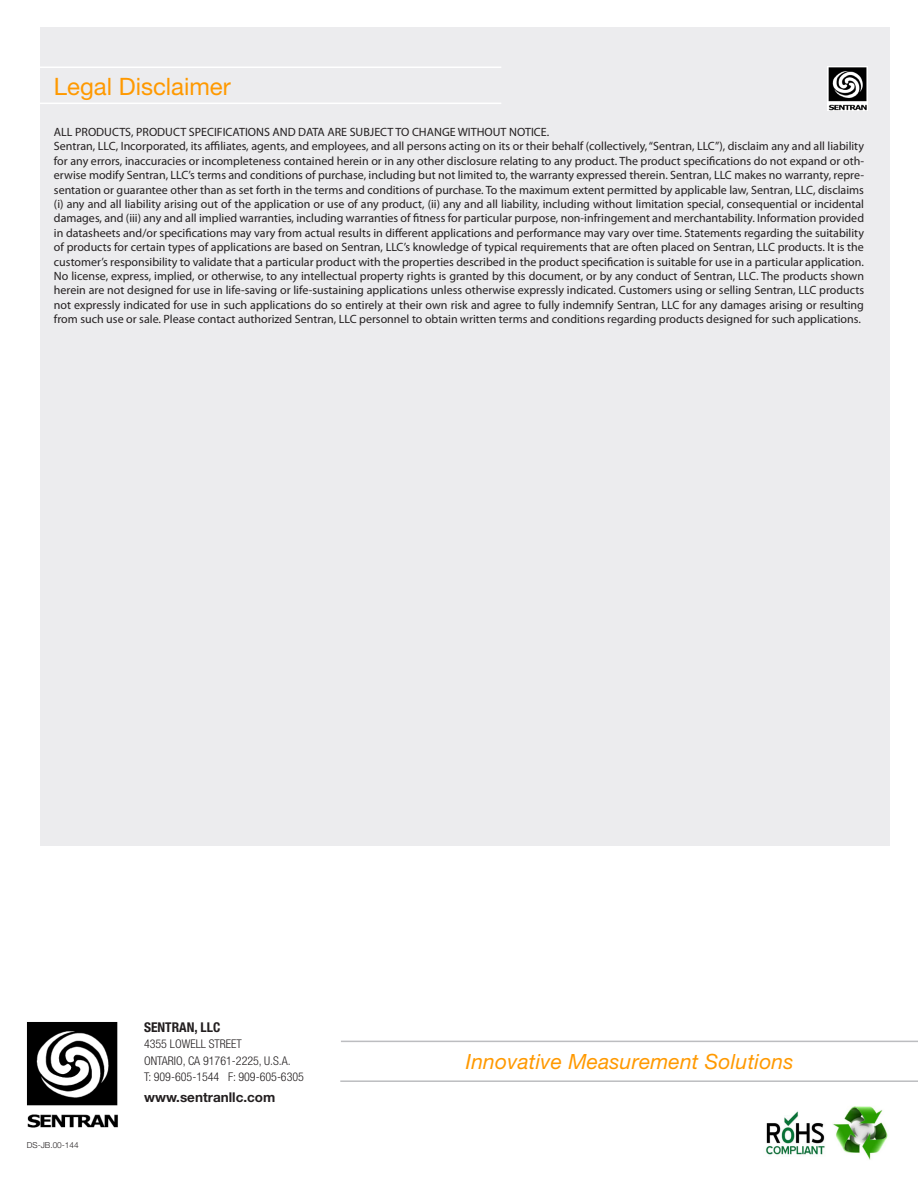
<style>
.page{position:relative;width:918px;height:1188px;background:#fff}
.page>*{position:absolute;margin:0;border:0;box-sizing:border-box;transform-origin:0 0}
.t1{font:24px "Helvetica Neue LT Std";color:#f90}
.t2{font:italic 21px "Helvetica Neue LT Std";letter-spacing:.01em;color:#f90}
.t3{font:700 13.5px "Helvetica Neue LT Std";color:#231f20}
.t4{font:700 condensed 13.5px "Helvetica Neue LT Std";color:#231f20}
.t5{font:12px/14.4px "Myriad Pro";color:#231f20}
.t6{font:300 condensed 12px/16.5px "Helvetica Neue LT Std";color:#231f20}
.t7{font:300 8.25px "Helvetica Neue LT Std";color:#231f20}
</style>
<div class="page">
<div style="left:40px;top:27px;width:850px;height:819px;background:#ececee"></div>
<img style="left:26px;top:1022px;width:92px;height:106px">
<hr style="left:340px;top:1080px;width:578px;height:2px;background:#bcbdc0">
<hr style="left:341px;top:1041px;width:577px;height:1px;background:#bcbdc0">
<hr style="left:27px;top:67px;width:474px;height:1px;background:#fff">
<hr style="left:27px;top:103px;width:474px;height:1px;background:#fff">
<img style="left:828px;top:66px;width:39px;height:45px">
<img style="left:832px;top:1106px;width:56px;height:54px">
<img style="left:765px;top:1110px;width:60px;height:46px">
<h1 class="t1" style="left:54px;top:72px;width:178px">Legal Disclaimer</h1>
<p class="t5" style="left:54px;top:125px;width:812px">ALL PRODUCTS, PRODUCT SPECIFICATIONS AND DATA ARE SUBJECT TO CHANGE WITHOUT NOTICE.<br>Sentran, LLC, Incorporated, its affiliates, agents, and employees, and all persons acting on its or their behalf (collectively, “Sentran, LLC”), disclaim any and all liability for any errors, inaccuracies or incompleteness contained herein or in any other disclosure relating to any product. The product specifications do not expand or oth&shy;erwise modify Sentran, LLC’s terms and conditions of purchase, including but not limited to, the warranty expressed therein. Sentran, LLC makes no warranty, repre&shy;sentation or guarantee other than as set forth in the terms and conditions of purchase. To the maximum extent permitted by applicable law, Sentran, LLC, disclaims (i) any and all liability arising out of the application or use of any product, (ii) any and all liability, including without limitation special, consequential or incidental damages, and (iii) any and all implied warranties, including warranties of fitness for particular purpose, non-infringement and merchantability. Information provided in datasheets and/or specifications may vary from actual results in different applications and performance may vary over time. Statements regarding the suitability of products for certain types of applications are based on Sentran, LLC’s knowledge of typical requirements that are often placed on Sentran, LLC products. lt is the customer’s responsibility to validate that a particular product with the properties described in the product specification is suitable for use in a particular application.<br>No license, express, implied, or otherwise, to any intellectual property rights is granted by this document, or by any conduct of Sentran, LLC. The products shown herein are not designed for use in life-saving or life-sustaining applications unless otherwise expressly indicated. Customers using or selling Sentran, LLC products not expressly indicated for use in such applications do so entirely at their own risk and agree to fully indemnify Sentran, LLC for any damages arising or resulting from such use or sale. Please contact authorized Sentran, LLC personnel to obtain written terms and conditions regarding products designed for such applications.</p>
<p class="t7" style="left:27px;top:1140px;width:53px">DS-JB.00-144</p>
<p class="t4" style="left:144px;top:1019px;width:78px">SENTRAN, LLC</p>
<p class="t6" style="left:144px;top:1036px;width:162px">4355 LOWELL STREET<br>ONTARIO, CA 91761-2225, U.S.A.<br>T: 909-605-1544 F: 909-605-6305</p>
<p class="t3" style="left:144px;top:1089px;width:133px">www.sentranllc.com</p>
<h2 class="t2" style="left:466px;top:1049px;width:329px">Innovative Measurement Solutions</h2>
</div>
